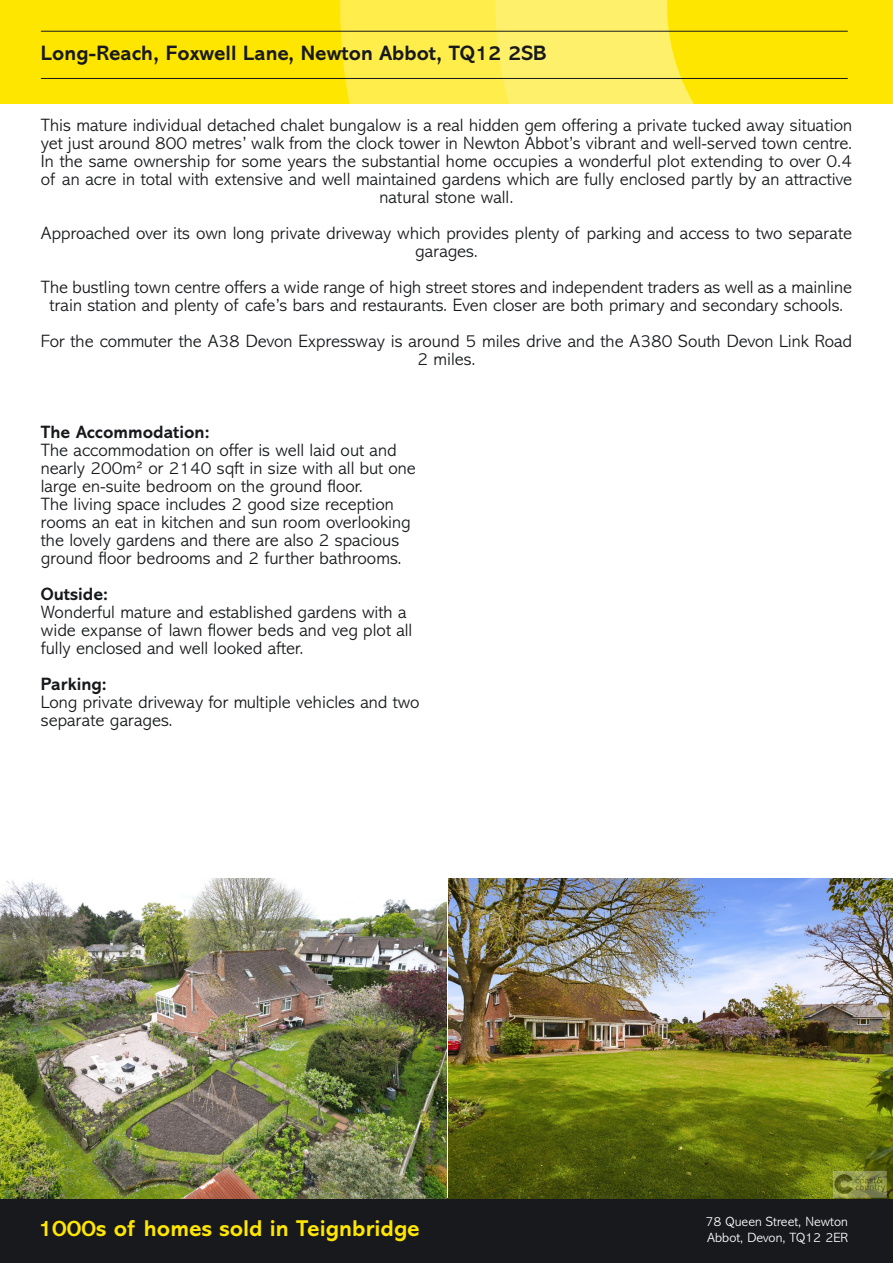
<style>
.page{position:relative;width:893px;height:1263px;background:#fff}
.page>*{position:absolute;margin:0;border:0;box-sizing:border-box;transform-origin:0 0}
.t1{font:700 23.1px "Abadi MT Std";color:#ffe601}
.t2{font:700 21px "Abadi MT Std";color:#17191c}
.t3{font:300 18px/18px "Abadi MT Std";color:#17191c}
.t4{font:700 18px "Abadi MT Std";color:#17191c}
.t5{font:300 13.5px/16.5px "Abadi MT Std";color:#fff}
</style>
<div class="page">
<div style="left:0;top:0;width:893px;height:103px;background:#ffe601"></div>
<div style="left:340px;top:0;width:481px;height:103px;background:#ffed4c"></div>
<svg style="left:496px;top:0;width:325px;height:103px;background:#feea3a"></svg>
<div style="left:0;top:1198px;width:893px;height:65px;background:#17191c"></div>
<hr style="left:41px;top:31px;width:807px;height:1px;background:#17191c">
<hr style="left:41px;top:78px;width:807px;height:1px;background:#17191c">
<img style="left:0;top:878px;width:446px;height:320px">
<img style="left:449px;top:878px;width:444px;height:320px">
<p class="t2" style="left:41px;top:41px;width:507px">Long-Reach, Foxwell Lane, Newton Abbot, TQ12 2SB</p>
<p class="t3" style="left:41px;top:117px;width:813px">This mature individual detached chalet bungalow is a real hidden gem offering a private tucked away situation yet just around 800 metres’ walk from the clock tower in Newton Abbot’s vibrant and well-served town centre.</p>
<p class="t3" style="left:41px;top:153px;width:813px;text-align:center">In the same ownership for some years the substantial home occupies a wonderful plot extending to over 0.4 of an acre in total with extensive and well maintained gardens which are fully enclosed partly by an attractive natural stone wall.</p>
<p class="t3" style="left:41px;top:225px;width:813px;text-align:center">Approached over its own long private driveway which provides plenty of parking and access to two separate garages.</p>
<p class="t3" style="left:41px;top:279px;width:813px;text-align:center">The bustling town centre offers a wide range of high street stores and independent traders as well as a mainline train station and plenty of cafe’s bars and restaurants. Even closer are both primary and secondary schools.</p>
<p class="t3" style="left:41px;top:333px;width:813px;text-align:center">For the commuter the A38 Devon Expressway is around 5 miles drive and the A380 South Devon Link Road<br>2 miles.</p>
<p class="t4" style="left:41px;top:421px;width:170px">The Accommodation:</p>
<p class="t3" style="left:41px;top:441px;width:377px">The accommodation on offer is well laid out and nearly 200m² or 2140 sqft in size with all but one large en-suite bedroom on the ground floor.</p>
<p class="t3" style="left:41px;top:495px;width:371px">The living space includes 2 good size reception rooms an eat in kitchen and sun room overlooking the lovely gardens and there are also 2 spacious ground floor bedrooms and 2 further bathrooms.</p>
<p class="t4" style="left:41px;top:583px;width:69px">Outside:</p>
<p class="t3" style="left:41px;top:603px;width:373px">Wonderful mature and established gardens with a wide expanse of lawn flower beds and veg plot all fully enclosed and well looked after.</p>
<p class="t4" style="left:41px;top:673px;width:67px">Parking:</p>
<p class="t3" style="left:41px;top:693px;width:380px">Long private driveway for multiple vehicles and two separate garages.</p>
<p class="t1" style="left:38px;top:1215px;width:383px">1000s of homes sold in Teignbridge</p>
<p class="t5" style="left:706px;top:1213px;width:144px">78 Queen Street, Newton<br>Abbot, Devon, TQ12 2ER</p>
</div>
